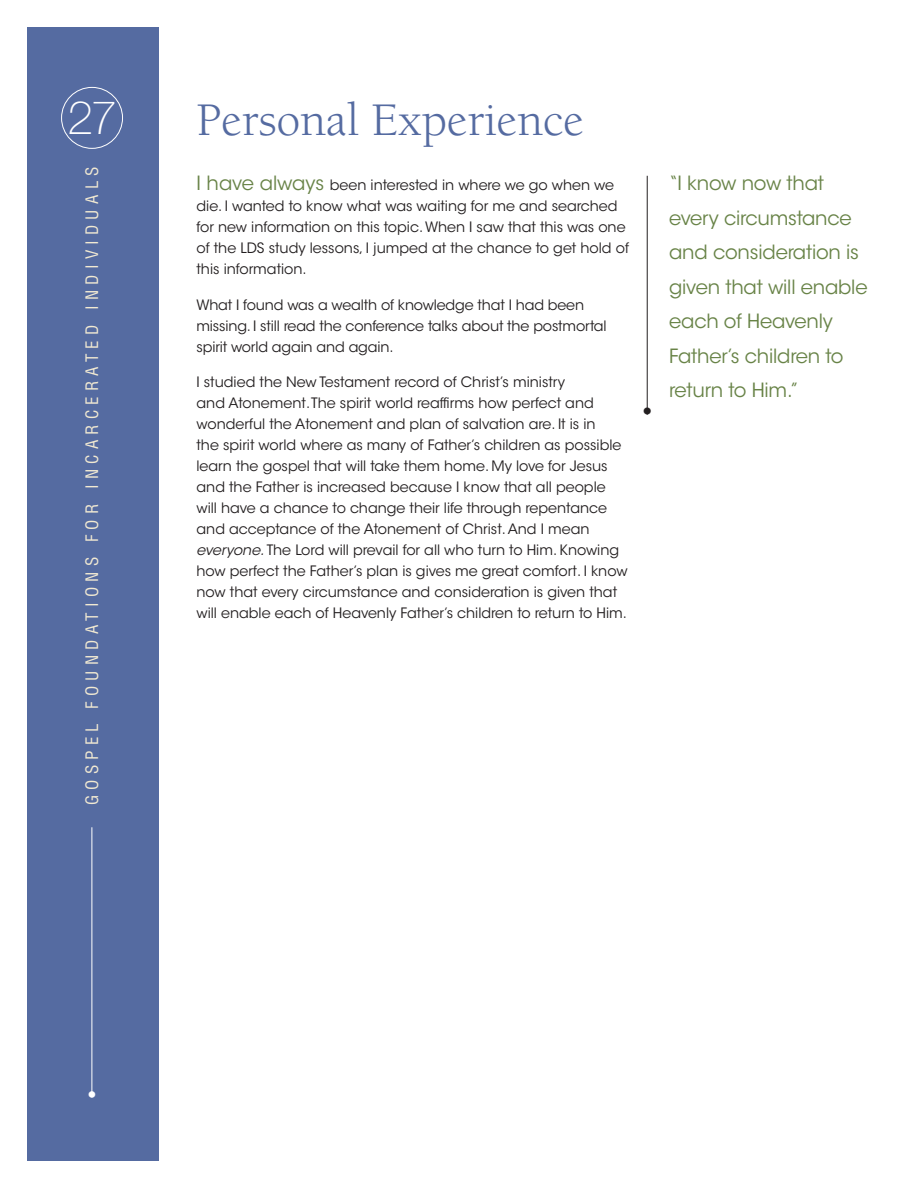
<style>
.page{position:relative;width:918px;height:1188px;background:#fff}
.page>*{position:absolute;margin:0;border:0;box-sizing:border-box;transform-origin:0 0}
.t1{font:48px "Berkeley O Slds Lat";color:#556ba1}
.t2{font:100 46.5px "Helveticalds Lat";color:#fff}
.t3{font:19.5px/34.5px "Avant Gardelds Lat";letter-spacing:-.01em;color:#688347}
.t4{font:300 19.5px "Helveticalds Lat";color:#231f20}
.t5{font:300 18.15px "Helveticalds Lat";color:#fff}
.t6{font:condensed 16.8px "Helveticalds Lat";letter-spacing:.31em;color:#f1e9d2}
.t7{font:14.25px/21px "Avant Gardelds Lat";color:#231f20}
.s1{font-size:19.5px;color:#688347}
.s2{font-style:italic}
</style>
<div class="page">
<div style="left:27px;top:27px;width:131px;height:1134px;background:#556ba1"></div>
<div style="left:61px;top:87px;width:62px;height:62px;border:1px solid #fff;border-radius:50%"></div>
<hr style="left:92px;top:827px;width:1px;height:270px;background:#fff">
<hr style="left:647px;top:176px;width:1px;height:239px;background:#231f20">
<h2 class="t2" style="left:68px;top:81px;width:51px">27</h2>
<p class="t6" style="left:78px;top:805px;width:640px;rotate:-90deg">GOSPEL FOUNDATIONS FOR INCARCERATED INDIVIDUALS</p>
<h1 class="t1" style="left:196px;top:88px;width:389px">Personal Experience</h1>
<p class="t7" style="left:196px;top:174px;width:434px"><span class="s1">I have always</span> been interested in where we go when we die. I wanted to know what was waiting for me and searched for new information on this topic. When I saw that this was one of the LDS study lessons, I jumped at the chance to get hold of this information.</p>
<p class="t7" style="left:197px;top:294px;width:412px">What I found was a wealth of knowledge that I had been missing. I still read the conference talks about the postmortal spirit world again and again.</p>
<p class="t7" style="left:197px;top:371px;width:433px">I studied the New Testament record of Christ’s ministry<br>and Atonement. The spirit world reaffirms how perfect and wonderful the Atonement and plan of salvation are. It is in<br>the spirit world where as many of Father’s children as possible learn the gospel that will take them home. My love for Jesus and the Father is increased because I know that all people will have a chance to change their life through repentance and acceptance of the Atonement of Christ. And I mean <span class="s2">everyone.</span> The Lord will prevail for all who turn to Him. Knowing how perfect the Father’s plan is gives me great comfort. I know now that every circumstance and consideration is given that will enable each of Heavenly Father’s children to return to Him.</p>
<h3 class="t4" style="left:642px;top:396px;width:11px">•</h3>
<h3 class="t3" style="left:669px;top:165px;width:200px">“I know now that every circumstance and consideration is given that will enable each of Heavenly<br>Father’s children to return to Him.”</h3>
<p class="t5" style="left:87px;top:1080px;width:11px">•</p>
</div>
